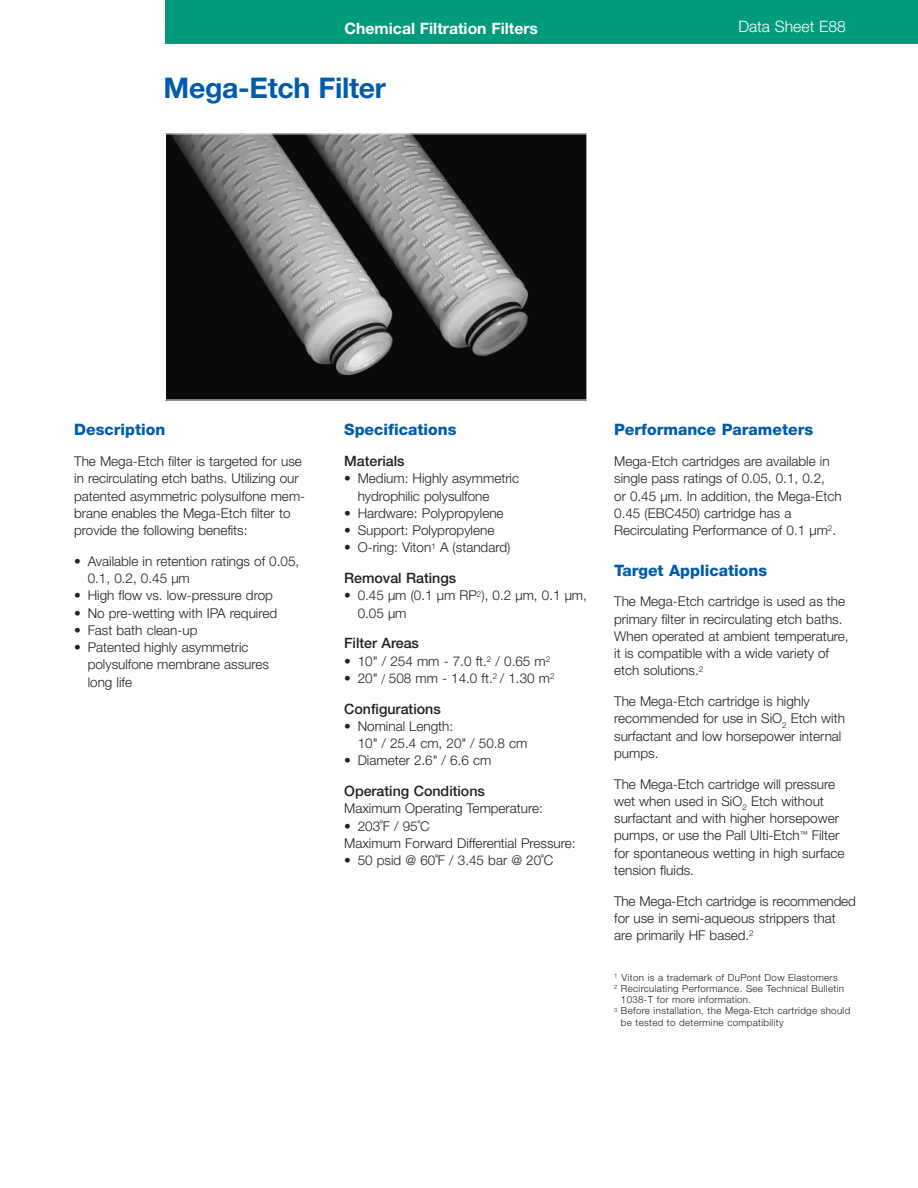
<style>
.page{position:relative;width:918px;height:1188px;background:#fff}
.page>*{position:absolute;margin:0;border:0;box-sizing:border-box;transform-origin:0 0}
.t1{font:700 28.5px "Helvetica Neue";letter-spacing:-.01em;color:#005cab}
.t2{font:800 15.75px "Helvetica Neue";color:#005cab}
.t3{font:700 15.75px "Helvetica Neue";color:#fff}
.t4{font:300 15.75px "Helvetica Neue";color:#fff}
.t5{font:500 14.25px "Helvetica Neue";color:#231f20}
.t6{font:300 13.5px/17.2px "Helvetica Neue";color:#231f20}
.t7{font:300 9.75px "Helvetica Neue";letter-spacing:.035em;color:#231f20}
</style>
<div class="page">
<div style="left:166px;top:0;width:752px;height:43px;background:#009b7c"></div>
<img style="left:167px;top:136px;width:418px;height:262px">
<p class="t3" style="left:345px;top:22px;width:195px">Chemical Filtration Filters</p>
<h1 class="t1" style="left:164px;top:77px;width:224px">Mega-Etch Filter</h1>
<p class="t4" style="left:738px;top:21px;width:109px">Data Sheet E88</p>
<p class="t2" style="left:74px;top:424px;width:93px">Description</p>
<p class="t6" style="left:74px;top:454px;width:233px">The Mega-Etch filter is targeted for use in recirculating etch baths. Utilizing our patented asymmetric polysulfone mem&shy;brane enables the Mega-Etch filter to provide the following benefits:</p>
<p class="t6" style="left:88px;top:554px;width:213px;text-indent:-14px">• Available in retention ratings of 0.05,<br>0.1, 0.2, 0.45 µm</p>
<p class="t6" style="left:74px;top:588px;width:200px">• High flow vs. low-pressure drop</p>
<p class="t6" style="left:74px;top:606px;width:205px">• No pre-wetting with IPA required</p>
<p class="t6" style="left:74px;top:623px;width:125px">• Fast bath clean-up</p>
<p class="t6" style="left:88px;top:640px;width:183px;text-indent:-14px">• Patented highly asymmetric polysulfone membrane assures long life</p>
<p class="t2" style="left:344px;top:424px;width:114px">Specifications</p>
<p class="t5" style="left:344px;top:456px;width:62px">Materials</p>
<p class="t6" style="left:358px;top:471px;width:163px;text-indent:-14px">• Medium: Highly asymmetric hydrophilic polysulfone</p>
<p class="t6" style="left:344px;top:506px;width:161px">• Hardware: Polypropylene</p>
<p class="t6" style="left:344px;top:523px;width:152px">• Support: Polypropylene</p>
<p class="t6" style="left:344px;top:540px;width:168px">• O-ring: Viton<sup>1</sup> A (standard)</p>
<p class="t5" style="left:344px;top:573px;width:114px">Removal Ratings</p>
<p class="t6" style="left:358px;top:588px;width:231px;text-indent:-14px">• 0.45 µm (0.1 µm RP<sup>2</sup>), 0.2 µm, 0.1 µm,<br>0.05 µm</p>
<p class="t5" style="left:344px;top:638px;width:76px">Filter Areas</p>
<p class="t6" style="left:344px;top:654px;width:208px">• 10" / 254 mm - 7.0 ft.<sup>2</sup> / 0.65 m<sup>2</sup></p>
<p class="t6" style="left:344px;top:671px;width:212px">• 20" 508 mm - 14.0 ft.<sup>2</sup> / 1.30 m<sup>2</sup></p>
<p class="t5" style="left:344px;top:704px;width:98px">Configurations</p>
<p class="t6" style="left:358px;top:719px;width:171px;text-indent:-14px">• Nominal Length:<br>10" / 25.4 cm, 20" / 50.8 cm</p>
<p class="t6" style="left:344px;top:753px;width:149px">• Diameter 2.6" / 6.6 cm</p>
<p class="t5" style="left:344px;top:786px;width:142px">Operating Conditions</p>
<p class="t6" style="left:344px;top:801px;width:200px">Maximum Operating Temperature:</p>
<p class="t6" style="left:344px;top:819px;width:233px">• 203˚F / 95˚C<br>Maximum Forward Differential Pressure:</p>
<p class="t6" style="left:344px;top:853px;width:211px">• 50 psid @ 60˚F / 3.45 bar @ 20˚C</p>
<p class="t2" style="left:614px;top:424px;width:201px">Performance Parameters</p>
<p class="t6" style="left:614px;top:454px;width:229px">Mega-Etch cartridges are available in single pass ratings of 0.05, 0.1, 0.2,<br>or 0.45 µm. In addition, the Mega-Etch 0.45 (EBC450) cartridge has a Recirculating Performance of 0.1 µm<sup>2</sup>.</p>
<p class="t2" style="left:614px;top:564px;width:155px">Target Applications</p>
<p class="t6" style="left:614px;top:594px;width:236px">The Mega-Etch cartridge is used as the primary filter in recirculating etch baths.<br>When operated at ambient temperature, it is compatible with a wide variety of etch solutions.<sup>2</sup></p>
<p class="t6" style="left:614px;top:694px;width:232px">The Mega-Etch cartridge is highly recommended for use in SiO<sub>2</sub> Etch with surfactant and low horsepower internal pumps.</p>
<p class="t6" style="left:614px;top:777px;width:232px">The Mega-Etch cartridge will pressure wet when used in SiO<sub>2</sub> Etch without surfactant and with higher horsepower pumps, or use the Pall Ulti-Etch<sup>™</sup> Filter for spontaneous wetting in high surface tension fluids.</p>
<p class="t6" style="left:614px;top:894px;width:243px">The Mega-Etch cartridge is recommended for use in semi-aqueous strippers that are primarily HF based.<sup>2</sup></p>
<p class="t7" style="left:614px;top:974px;width:225px"><sup>1</sup> Viton is a trademark of DuPont Dow Elastomers</p>
<p class="t7" style="left:614px;top:985px;width:231px"><sup>2</sup> Recirculating Performance. See Technical Bulletin</p>
<p class="t7" style="left:621px;top:996px;width:132px">1038-T for more information.</p>
<p class="t7" style="left:614px;top:1007px;width:238px"><sup>3</sup> Before installation, the Mega-Etch cartridge should</p>
<p class="t7" style="left:621px;top:1019px;width:164px">be tested to determine compatibility</p>
</div>
